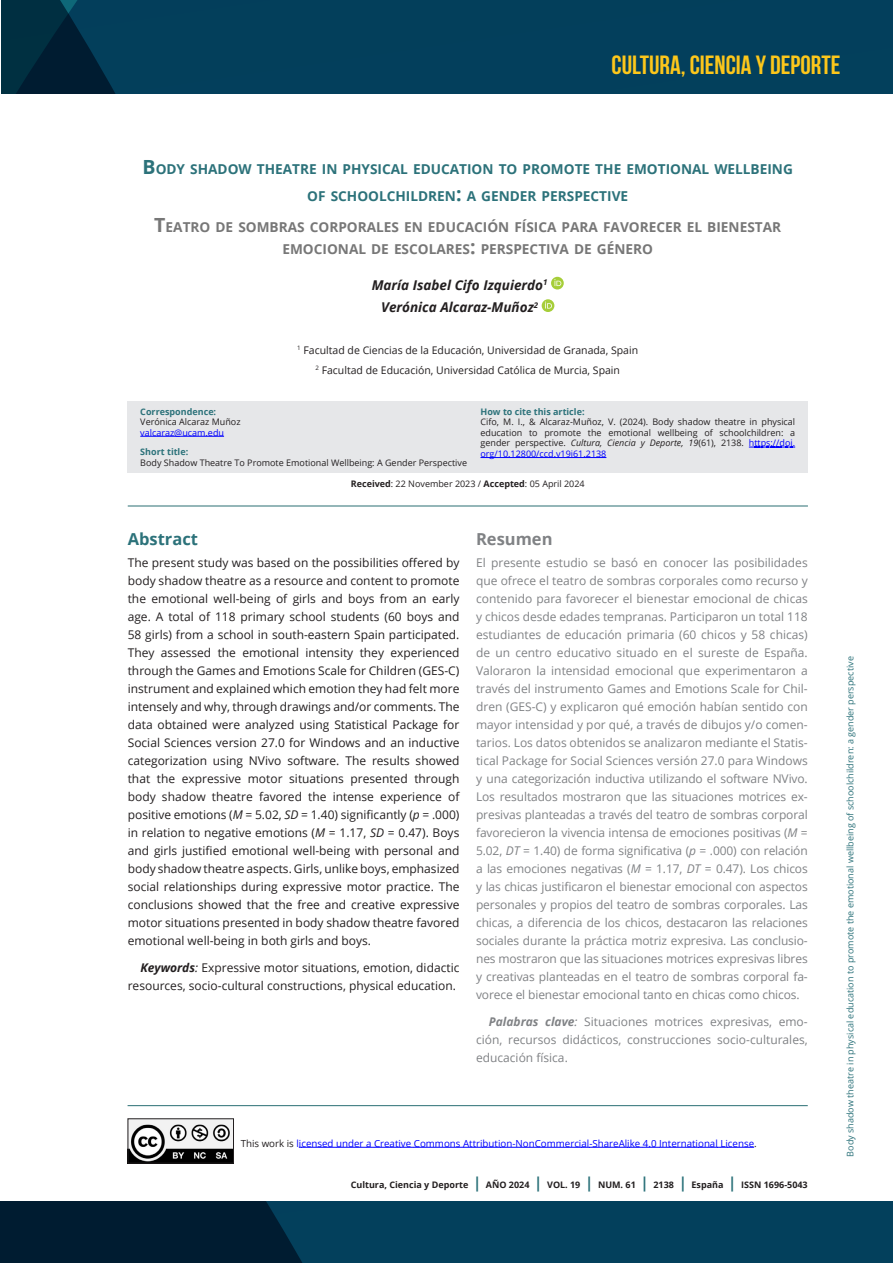
<style>
.page{position:relative;width:893px;height:1263px;background:#fff}
.page>*{position:absolute;margin:0;border:0;box-sizing:border-box;transform-origin:0 0}
.t1{font:700 26.25px "Bebas Neue";color:#fdc71b}
.Cuerpo_de_texto_P{font:700 16.5px "Open Sans";color:#2c727a}
.Cuerpo_de_texto_P-2{font:700 16.5px "Open Sans";color:#808285}
.TITULO_ARTICULO_gris{font:700 13.65px/22.5px "Open Sans";color:#777;text-align:center}
.TITULO_ARTICULO_gris-2{font:700 13.65px/27px "Open Sans";color:#2c727a;text-align:center}
.autores{font:italic 700 13.5px/22.5px "Open Sans";color:#231f20;text-align:center}
.Cuerpo_de_texto_P-3{font:12px/18px "Open Sans";letter-spacing:-.005em;color:#808285;text-align:justify}
.Cuerpo_de_texto_P-4{font:12px/18px "Open Sans";color:#231f20;text-align:justify}
.Filiacion{font:10.5px "Open Sans";color:#231f20}
.Filiacion-2{font:9.75px "Open Sans";color:#00f}
.portada_regular{font:9px/10.5px "Open Sans";color:#231f20}
.maestras{font:9px "Open Sans";color:#2c727a}
.maestras-2{font:700 9px "Open Sans";color:#231f20}
.s1{font-size:19.5px}
.s2{font-weight:700;color:#2c727a}
.s3{color:#00f}
.s4{font-weight:700}
.s5{font-style:italic}
.s6{font-weight:700;font-style:italic}
.s7{color:#231f20}
.s8{font-size:15px;color:#2c727a}
</style>
<div class="page">
<svg style="left:0;top:1201px;width:893px;height:62px;background:#02344e"></svg>
<div style="left:128px;top:401px;width:680px;height:71px;background:#e6e7e9"></div>
<svg style="left:551px;top:277px;width:13px;height:12px"></svg>
<svg style="left:542px;top:299px;width:12px;height:13px"></svg>
<hr style="left:140px;top:436px;width:84px;height:1px;background:#00f">
<hr style="left:480px;top:457px;width:126px;height:1px;background:#00f">
<hr style="left:749px;top:447px;width:46px;height:1px;background:#00f">
<hr style="left:128px;top:1105px;width:680px;height:1px;background:#2a6e73">
<hr style="left:128px;top:506px;width:680px;height:1px;background:#2a6e73">
<hr style="left:299px;top:1147px;width:455px;height:1px;background:#00f">
<svg style="left:1px;top:0;width:892px;height:94px;background:#023c58"></svg>
<img style="left:130px;top:1120px;width:102px;height:41px">
<div style="left:128px;top:1118px;width:106px;height:45px;border:1px solid #231f20"></div>
<p class="t1" style="left:612px;top:50px;width:230px">CULTURA, CIENCIA Y DEPORTE</p>
<p class="TITULO_ARTICULO_gris-2" style="left:143px;top:155px;width:652px"><span class="s1">B</span>ODY SHADOW THEATRE IN PHYSICAL EDUCATION TO PROMOTE THE EMOTIONAL WELLBEING<br>OF SCHOOLCHILDREN<span class="s1">:</span> A GENDER PERSPECTIVE</p>
<p class="TITULO_ARTICULO_gris" style="left:154px;top:215px;width:628px"><span class="s1">T</span>EATRO DE SOMBRAS CORPORALES EN EDUCACIÓN FÍSICA PARA FAVORECER EL BIENESTAR<br>EMOCIONAL DE ESCOLARES<span class="s1">:</span> PERSPECTIVA DE GÉNERO</p>
<p class="autores" style="left:372px;top:273px;width:177px">María Isabel Cifo Izquierdo<sup>1<br></sup>Verónica Alcaraz-Muñoz<sup>2</sup></p>
<p class="Filiacion" style="left:297px;top:343px;width:342px"><sup>1</sup> Facultad de Ciencias de la Educación, Universidad de Granada, Spain</p>
<p class="Filiacion" style="left:315px;top:363px;width:306px"><sup>2</sup> Facultad de Educación, Universidad Católica de Murcia, Spain</p>
<p class="portada_regular" style="left:140px;top:406px;width:102px"><span class="s2">Correspondence:<br></span>Verónica Alcaraz Muñoz <span class="s3">valcaraz@ucam.edu</span></p>
<p class="portada_regular" style="left:140px;top:446px;width:328px"><span class="s2">Short title:<br></span>Body Shadow Theatre To Promote Emotional Wellbeing: A Gender Perspective</p>
<p class="portada_regular" style="left:351px;top:478px;width:235px"><span class="s4">Received</span>: 22 November 2023 / <span class="s4">Accepted</span>: 05 April 2024</p>
<p class="portada_regular" style="left:480px;top:406px;width:316px"><span class="s2">How to cite this article:<br></span>Cifo, M. I., &amp; Alcaraz-Muñoz, V. (2024). Body shadow theatre in physical education to promote the emotional wellbeing of schoolchildren: a gender perspective. <span class="s5">Cultura, Ciencia y Deporte, 19</span>(61), 2138. <span class="s3">https://doi. org/10.12800/ccd.v19i61.2138</span></p>
<p class="Cuerpo_de_texto_P" style="left:128px;top:527px;width:72px">Abstract</p>
<p class="Cuerpo_de_texto_P-4" style="left:128px;top:553px;width:333px">The present study was based on the possibilities offered by body shadow theatre as a resource and content to promote the emotional well-being of girls and boys from an early age. A total of 118 primary school students (60 boys and 58 girls) from a school in south-eastern Spain participated.<br>They assessed the emotional intensity they experienced through the Games and Emotions Scale for Children (GES-C) instrument and explained which emotion they had felt more intensely and why, through drawings and/or comments. The data obtained were analyzed using Statistical Package for Social Sciences version 27.0 for Windows and an inductive categorization using NVivo software. The results showed that the expressive motor situations presented through body shadow theatre favored the intense experience of positive emotions (<span class="s5">M</span> = 5.02, <span class="s5">SD</span> = 1.40) significantly (<span class="s5">p</span> = .000) in relation to negative emotions (<span class="s5">M</span> = 1.17, <span class="s5">SD</span> = 0.47). Boys and girls justified emotional well-being with personal and body shadow theatre aspects. Girls, unlike boys, emphasized social relationships during expressive motor practice. The conclusions showed that the free and creative expressive motor situations presented in body shadow theatre favored emotional well-being in both girls and boys.</p>
<p class="Cuerpo_de_texto_P-4" style="left:128px;top:958px;width:333px;text-align:right"><span class="s6">Keywords</span><span class="s5">:</span> Expressive motor situations, emotion, didactic resources, socio-cultural constructions, physical education.</p>
<p class="Cuerpo_de_texto_P-2" style="left:476px;top:527px;width:78px">Resumen</p>
<p class="Cuerpo_de_texto_P-3" style="left:476px;top:553px;width:333px">El presente estudio se basó en conocer las posibilidades que ofrece el teatro de sombras corporales como recurso y contenido para favorecer el bienestar emocional de chicas y chicos desde edades tempranas. Participaron un total 118 estudiantes de educación primaria (60 chicos y 58 chicas) de un centro educativo situado en el sureste de España.<br>Valoraron la intensidad emocional que experimentaron a través del instrumento Games and Emotions Scale for Chil&shy;dren (GES-C) y explicaron qué emoción habían sentido con mayor intensidad y por qué, a través de dibujos y/o comen&shy;tarios. Los datos obtenidos se analizaron mediante el Statis&shy;tical Package for Social Sciences versión 27.0 para Windows y una categorización inductiva utilizando el software NVivo.<br>Los resultados mostraron que las situaciones motrices ex&shy;presivas planteadas a través del teatro de sombras corporal favorecieron la vivencia intensa de emociones positivas (<span class="s5">M</span> = 5.02, <span class="s5">DT</span> = 1.40) de forma significativa (<span class="s5">p</span> = .000) con relación a las emociones negativas (<span class="s5">M</span> = 1.17, <span class="s5">DT</span> = 0.47). Los chicos y las chicas justificaron el bienestar emocional con aspectos personales y propios del teatro de sombras corporales. Las chicas, a diferencia de los chicos, destacaron las relaciones sociales durante la práctica motriz expresiva. Las conclusio&shy;nes mostraron que las situaciones motrices expresivas libres y creativas planteadas en el teatro de sombras corporal fa&shy;vorece el bienestar emocional tanto en chicas como chicos.</p>
<p class="Cuerpo_de_texto_P-3" style="left:476px;top:1012px;width:333px;text-indent:13px"><span class="s6">Palabras clave</span><span class="s5">:</span> Situaciones motrices expresivas, emo&shy;ción, recursos didácticos, construcciones socio-culturales, educación física.</p>
<p class="Filiacion-2" style="left:241px;top:1136px;width:517px"><span class="s7">This work is</span> licensed under a Creative Commons Attribution-NonCommercial-ShareAlike 4.0 International License<span class="s7">.</span></p>
<p class="maestras-2" style="left:351px;top:1179px;width:458px">Cultura, Ciencia y Deporte <span class="s8">|</span> AÑO 2024 <span class="s8">|</span> VOL. 19 <span class="s8">|</span> NUM. 61 <span class="s8">|</span> 2138 <span class="s8">|</span> España <span class="s8">|</span> ISSN 1696-5043</p>
<p class="maestras" style="left:844px;top:1156px;width:502px;rotate:-90deg">Body shadow theatre in physical education to promote the emotional wellbeing of schoolchildren: a gender perspective</p>
</div>
